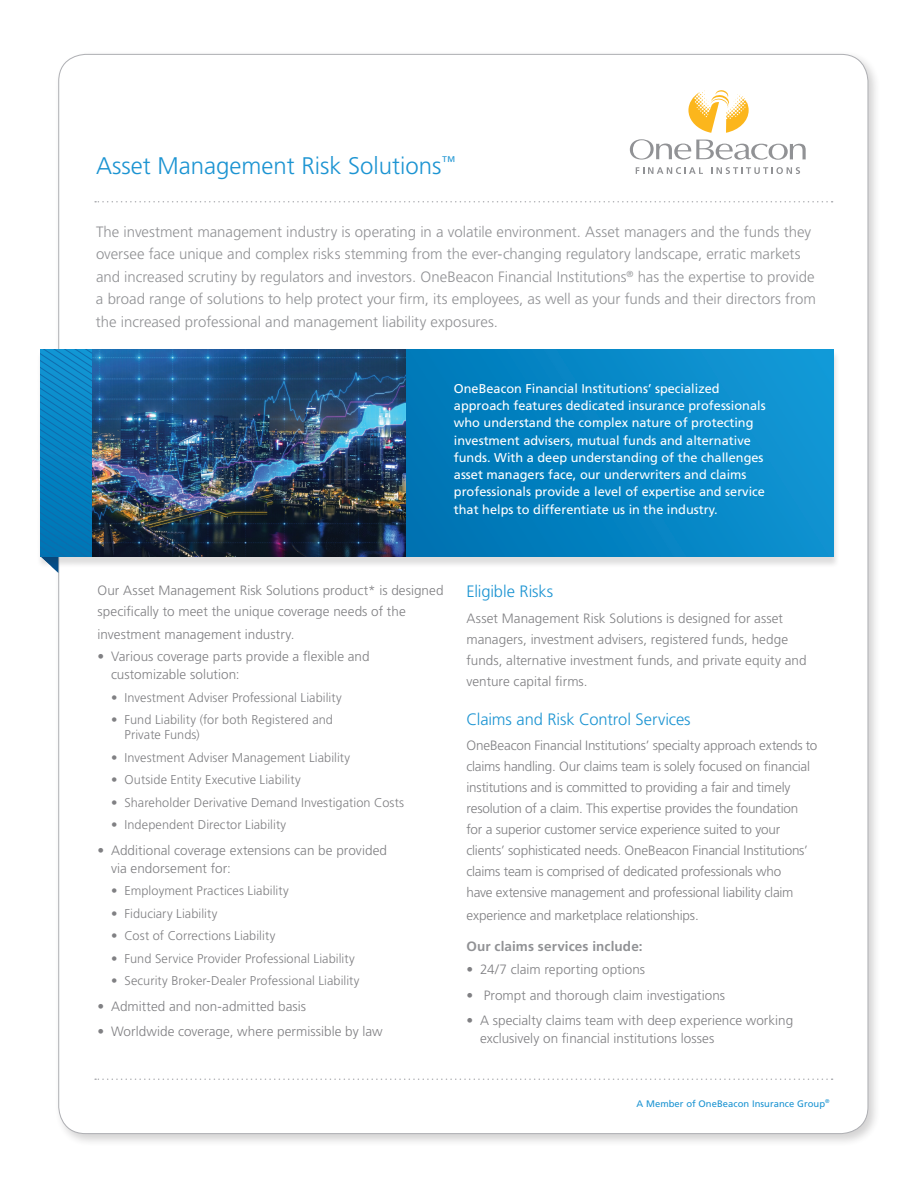
<style>
.page{position:relative;width:918px;height:1188px;background:#fff}
.page>*{position:absolute;margin:0;border:0;box-sizing:border-box;transform-origin:0 0}
.t1{font:300 24px "Frutiger";color:#1c94d2}
.t2{font:300 16.5px "Frutiger";letter-spacing:-.01em;color:#1c94d2}
.t3{font:300 15px/22.5px "Frutiger";color:#919295}
.t4{font:300 13.5px/21px "Frutiger";letter-spacing:-.005em;color:#808083}
.t5{font:700 13.5px "Frutiger";letter-spacing:.01em;color:#919295}
.t6{font:300 12.75px/15px "Frutiger";letter-spacing:.005em;color:#808083}
.t7{font:12.75px/17.2px "Frutiger";color:#fff}
.t8{font:9.45px "Frutiger";letter-spacing:.005em;color:#1c94d2}
</style>
<div class="page">
<div style="left:55px;top:50px;width:826px;height:1097px;background:#231f20;opacity:.2"></div>
<div style="left:59px;top:54px;width:809px;height:1080px;background:#fff;border-radius:27px"></div>
<svg style="left:95px;top:201px;width:738px;height:1px"></svg>
<svg style="left:95px;top:1078px;width:738px;height:2px"></svg>
<div style="left:37px;top:351px;width:802px;height:217px;background:#231f20;opacity:.15"></div>
<div style="left:403px;top:350px;width:430px;height:207px;background:linear-gradient(to right,#0074b3,#1097d5)"></div>
<svg style="left:37px;top:350px;width:57px;height:223px;background:#238cc3"></svg>
<img style="left:93px;top:350px;width:312px;height:207px">
<svg style="left:630px;top:139px;width:176px;height:21px"></svg>
<svg style="left:636px;top:167px;width:67px;height:7px"></svg>
<svg style="left:711px;top:167px;width:89px;height:7px"></svg>
<svg style="left:688px;top:90px;width:61px;height:43px"></svg>
<h1 class="t1" style="left:96px;top:152px;width:361px">Asset Management Risk Solutions<sup>™</sup></h1>
<p class="t3" style="left:96px;top:220px;width:721px">The investment management industry is operating in a volatile environment. Asset managers and the funds they oversee face unique and complex risks stemming from the ever-changing regulatory landscape, erratic markets and increased scrutiny by regulators and investors. OneBeacon Financial Institutions<sup>®</sup> has the expertise to provide a broad range of solutions to help protect your firm, its employees, as well as your funds and their directors from the increased professional and management liability exposures.</p>
<p class="t7" style="left:454px;top:380px;width:313px">OneBeacon Financial Institutions’ specialized approach features dedicated insurance professionals who understand the complex nature of protecting investment advisers, mutual funds and alternative funds. With a deep understanding of the challenges asset managers face, our underwriters and claims professionals provide a level of expertise and service that helps to differentiate us in the industry.</p>
<p class="t4" style="left:98px;top:580px;width:348px">Our Asset Management Risk Solutions product* is designed specifically to meet the unique coverage needs of the</p>
<p class="t4" style="left:98px;top:623px;width:199px">investment management industry.</p>
<p class="t4" style="left:111px;top:647px;width:260px;line-height:18px;text-indent:-14px">• Various coverage parts provide a flexible and customizable solution:</p>
<p class="t6" style="left:111px;top:690px;width:232px">• Investment Adviser Professional Liability</p>
<p class="t6" style="left:125px;top:712px;width:210px;text-indent:-14px">• Fund Liability (for both Registered and<br>Private Funds)</p>
<p class="t6" style="left:111px;top:750px;width:241px">• Investment Adviser Management Liability</p>
<p class="t6" style="left:111px;top:772px;width:191px">• Outside Entity Executive Liability</p>
<p class="t6" style="left:111px;top:795px;width:295px">• Shareholder Derivative Demand Investigation Costs</p>
<p class="t6" style="left:111px;top:817px;width:177px">• Independent Director Liability</p>
<p class="t4" style="left:111px;top:841px;width:278px;line-height:18px;text-indent:-14px">• Additional coverage extensions can be provided via endorsement for:</p>
<p class="t6" style="left:111px;top:883px;width:179px">• Employment Practices Liability</p>
<p class="t6" style="left:111px;top:906px;width:108px">• Fiduciary Liability</p>
<p class="t6" style="left:111px;top:928px;width:166px">• Cost of Corrections Liability</p>
<p class="t6" style="left:111px;top:951px;width:245px">• Fund Service Provider Professional Liability</p>
<p class="t6" style="left:111px;top:973px;width:250px">• Security Broker-Dealer Professional Liability</p>
<p class="t4" style="left:98px;top:995px;width:210px">• Admitted and non-admitted basis</p>
<p class="t4" style="left:98px;top:1021px;width:287px">• Worldwide coverage, where permissible by law</p>
<p class="t2" style="left:467px;top:582px;width:88px">Eligible Risks</p>
<p class="t4" style="left:467px;top:608px;width:342px">Asset Management Risk Solutions is designed for asset managers, investment advisers, registered funds, hedge funds, alternative investment funds, and private equity and venture capital firms.</p>
<p class="t2" style="left:467px;top:710px;width:226px">Claims and Risk Control Services</p>
<p class="t4" style="left:467px;top:735px;width:352px">OneBeacon Financial Institutions’ specialty approach extends to claims handling. Our claims team is solely focused on financial institutions and is committed to providing a fair and timely resolution of a claim. This expertise provides the foundation for a superior customer service experience suited to your clients’ sophisticated needs. OneBeacon Financial Institutions’ claims team is comprised of dedicated professionals who<br>have extensive management and professional liability claim</p>
<p class="t4" style="left:467px;top:905px;width:234px">experience and marketplace relationships.</p>
<p class="t5" style="left:467px;top:939px;width:178px">Our claims services include:</p>
<p class="t4" style="left:467px;top:959px;width:180px">• 24/7 claim reporting options</p>
<p class="t4" style="left:467px;top:984px;width:260px">• Prompt and thorough claim investigations</p>
<p class="t4" style="left:480px;top:1011px;width:315px;line-height:18px;text-indent:-14px">• A specialty claims team with deep experience working exclusively on financial institutions losses</p>
<p class="t8" style="left:637px;top:1098px;width:195px">A Member of OneBeacon Insurance Group<sup>®</sup></p>
</div>
